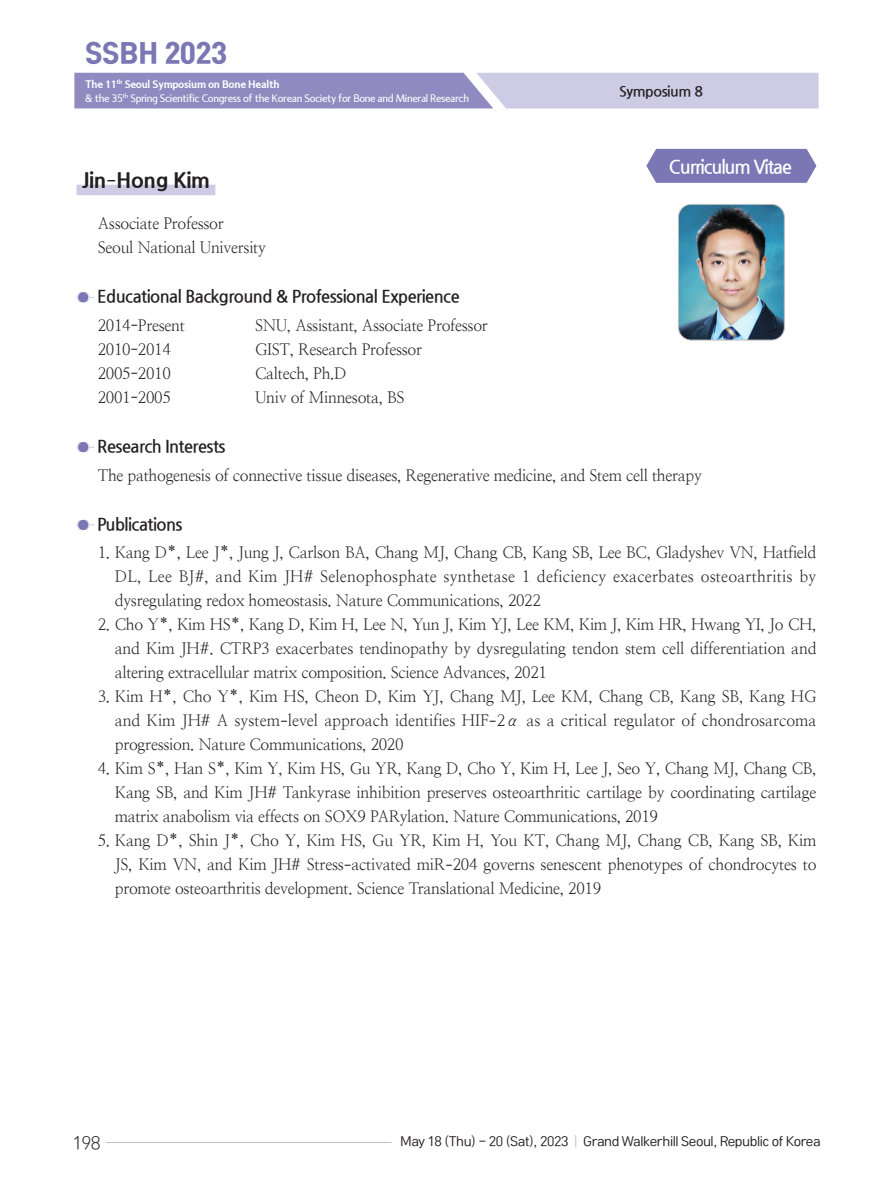
<style>
.page{position:relative;width:893px;height:1191px;background:#fff}
.page>*{position:absolute;margin:0;border:0;box-sizing:border-box;transform-origin:0 0}
.t1{font:27px "Rix Sin Head PBK";letter-spacing:-.02em;color:#7b77b4}
.cv-이름3{font:800 21px "Nanum Gothic";letter-spacing:-.02em;color:#231f20}
.t2{font:700 18.9px "Nanum Gothic";letter-spacing:-.06em;color:#fff;scale:.95 1}
.cv-구분{font:700 17.4px "Nanum Gothic";letter-spacing:-.03em;color:#231f20;scale:.95 1}
.t3{font:17.25px "Rix Sin Head PL";color:#231f20}
.cv-논문{font:15.75px/24px "Nanum Myeongjo";letter-spacing:-.02em;color:#231f20;text-align:justify}
.cv-본문{font:15.75px "Nanum Myeongjo";letter-spacing:-.02em;color:#231f20}
.t4{font:700 14.25px "Nanum Gothic";letter-spacing:-.03em;color:#231f20}
.t5{font:12.75px "Rix Sin Head PM";letter-spacing:-.03em;color:#231f20}
.t6{font:12px/14.4px "LT Internet";letter-spacing:-.03em;color:#fff}
.s1{font-weight:700}
.s2{font-family:"Ko Pub World Batang";font-weight:300}
.s3{color:#bcbdc0}
</style>
<div class="page">
<hr style="left:106px;top:1142px;width:285px;height:1px;background:#bcbdc0">
<svg style="left:74px;top:73px;width:745px;height:35px;background:#aca9d0"></svg>
<div style="left:77px;top:185px;width:138px;height:10px;background:#cdcce4"></div>
<svg style="left:77px;top:293px;width:17px;height:9px"></svg>
<div style="left:78px;top:292px;width:10px;height:10px;background:#7b77b4;border-radius:50%"></div>
<svg style="left:77px;top:442px;width:17px;height:10px"></svg>
<div style="left:78px;top:442px;width:10px;height:10px;background:#7b77b4;border-radius:50%"></div>
<svg style="left:77px;top:520px;width:17px;height:9px"></svg>
<div style="left:78px;top:520px;width:10px;height:10px;background:#7b77b4;border-radius:50%"></div>
<svg style="left:646px;top:149px;width:170px;height:34px;background:#837fb8"></svg>
<img style="left:678px;top:204px;width:106px;height:136px">
<div style="left:678px;top:204px;width:106px;height:136px;border:1px solid #bcbdc0;border-radius:13px"></div>
<h1 class="t1" style="left:85px;top:36px;width:144px">SSBH 2023</h1>
<p class="t6" style="left:85px;top:77px;width:386px"><span class="s1">The 11</span><sup>th</sup> <span class="s1">Seoul Symposium on Bone Health<br></span>&amp; the 35<sup>th</sup> Spring Scientific Congress of the Korean Society for Bone and Mineral Research</p>
<p class="t4" style="left:619px;top:84px;width:86px">Symposium 8</p>
<p class="t2" style="left:669px;top:158px;width:131px">Curriculum Vitae</p>
<p class="cv-이름3" style="left:82px;top:169px;width:130px">Jin<span class="s2">-</span>Hong Kim</p>
<p class="cv-본문" style="left:98px;top:214px;width:128px">Associate Professor</p>
<p class="cv-본문" style="left:98px;top:238px;width:170px">Seoul National University</p>
<p class="cv-구분" style="left:97px;top:288px;width:383px">Educational Background &amp; Professional Experience</p>
<p class="cv-본문" style="left:98px;top:316px;width:89px">2014<span class="s2">-</span>Present</p>
<p class="cv-본문" style="left:255px;top:316px;width:234px">SNU, Assistant, Associate Professor</p>
<p class="cv-본문" style="left:98px;top:340px;width:75px">2010<span class="s2">-</span>2014</p>
<p class="cv-본문" style="left:255px;top:340px;width:169px">GIST, Research Professor</p>
<p class="cv-본문" style="left:98px;top:364px;width:75px">2005<span class="s2">-</span>2010</p>
<p class="cv-본문" style="left:255px;top:364px;width:93px">Caltech, Ph.D</p>
<p class="cv-본문" style="left:98px;top:388px;width:75px">2001<span class="s2">-</span>2005</p>
<p class="cv-본문" style="left:255px;top:388px;width:151px">Univ of Minnesota, BS</p>
<p class="cv-구분" style="left:97px;top:438px;width:137px">Research Interests</p>
<p class="cv-본문" style="left:98px;top:465px;width:606px">The pathogenesis of connective tissue diseases, Regenerative medicine, and Stem cell therapy</p>
<p class="cv-구분" style="left:97px;top:516px;width:91px">Publications</p>
<p class="cv-논문" style="left:115px;top:540px;width:703px;text-indent:-17px">1. Kang D*, Lee J*, Jung J, Carlson BA, Chang MJ, Chang CB, Kang SB, Lee BC, Gladyshev VN, Hatfield DL, Lee BJ#, and Kim JH# Selenophosphate synthetase 1 deficiency exacerbates osteoarthritis by dysregulating redox homeostasis. Nature Communications, 2022</p>
<p class="cv-논문" style="left:115px;top:612px;width:703px;text-indent:-17px">2. Cho Y*, Kim HS*, Kang D, Kim H, Lee N, Yun J, Kim YJ, Lee KM, Kim J, Kim HR, Hwang YI, Jo CH, and Kim JH#. CTRP3 exacerbates tendinopathy by dysregulating tendon stem cell differentiation and altering extracellular matrix composition. Science Advances, 2021</p>
<p class="cv-논문" style="left:115px;top:684px;width:703px;text-indent:-17px">3. Kim H*, Cho Y*, Kim HS, Cheon D, Kim YJ, Chang MJ, Lee KM, Chang CB, Kang SB, Kang HG and Kim JH# A system<span class="s2">-</span>level approach identifies HIF<span class="s2">-</span>2α as a critical regulator of chondrosarcoma progression. Nature Communications, 2020</p>
<p class="cv-논문" style="left:115px;top:756px;width:703px;text-indent:-17px">4. Kim S*, Han S*, Kim Y, Kim HS, Gu YR, Kang D, Cho Y, Kim H, Lee J, Seo Y, Chang MJ, Chang CB, Kang SB, and Kim JH# Tankyrase inhibition preserves osteoarthritic cartilage by coordinating cartilage matrix anabolism via effects on SOX9 PARylation. Nature Communications, 2019</p>
<p class="cv-논문" style="left:115px;top:828px;width:703px;text-indent:-17px">5. Kang D*, Shin J*, Cho Y, Kim HS, Gu YR, Kim H, You KT, Chang MJ, Chang CB, Kang SB, Kim JS, Kim VN, and Kim JH# Stress<span class="s2">-</span>activated miR<span class="s2">-</span>204 governs senescent phenotypes of chondrocytes to promote osteoarthritis development. Science Translational Medicine, 2019</p>
<p class="t3" style="left:72px;top:1132px;width:30px">198</p>
<p class="t5" style="left:400px;top:1133px;width:422px">May 18 (Thu) - 20 (Sat), 2023 <span class="s3">|</span> Grand Walkerhill Seoul, Republic of Korea</p>
</div>
